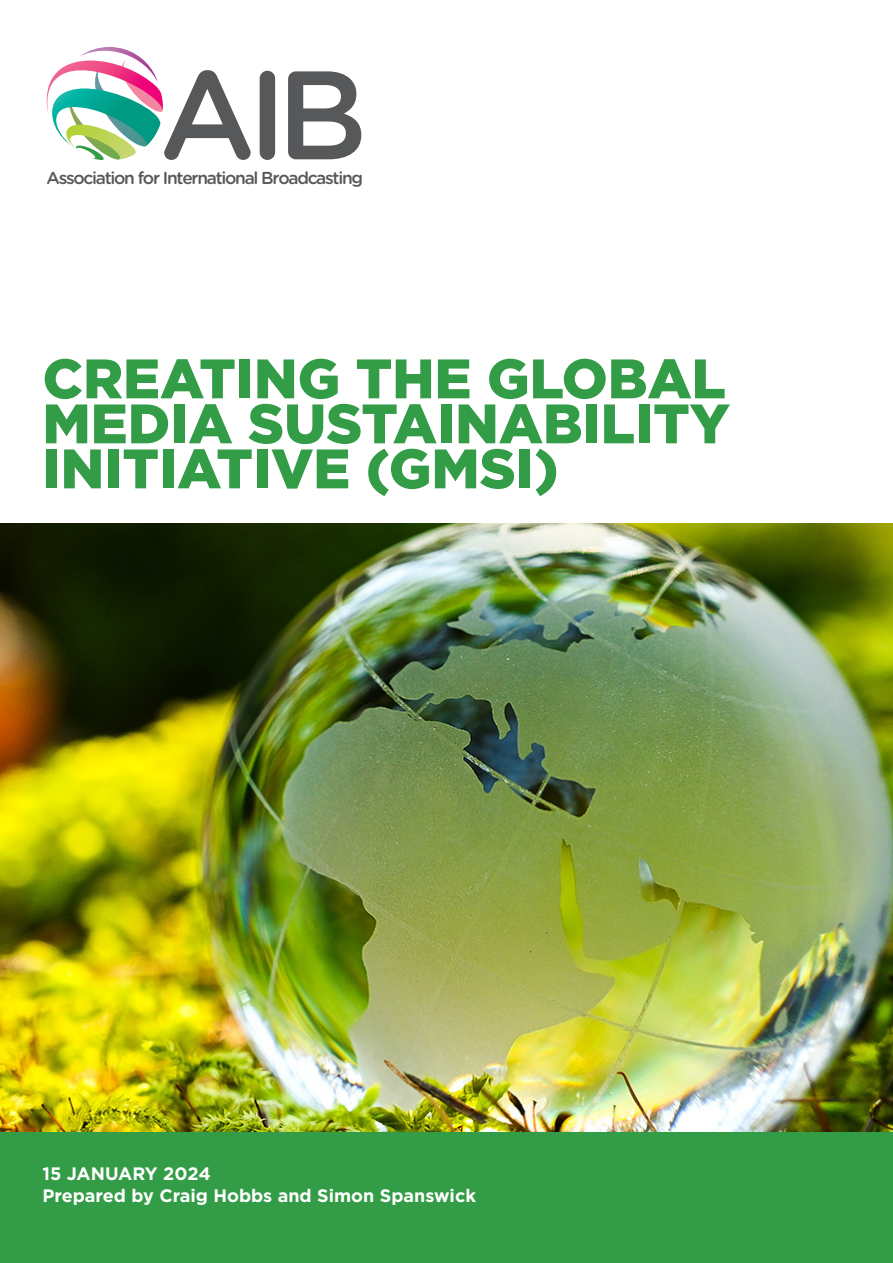
<style>
.page{position:relative;width:893px;height:1263px;background:#fff}
.page>*{position:absolute;margin:0;border:0;box-sizing:border-box;transform-origin:0 0}
.t1{font:500 125.55px "Gotham Rounded";color:#57585a}
.t2{font:900 55.5px/45px "Gotham";color:#339c46;text-align:justify}
.t3{font:700 18px "Gotham";color:#fff}
.t4{font:500 17.25px "Gotham Rounded";letter-spacing:-.075em;color:#57585a}
</style>
<div class="page">
<svg style="left:46px;top:47px;width:117px;height:113px"></svg>
<img style="left:0;top:523px;width:893px;height:609px">
<div style="left:0;top:1132px;width:893px;height:131px;background:#339c46"></div>
<p class="t1" style="left:159px;top:25px;width:210px">AIB</p>
<p class="t4" style="left:47px;top:165px;width:318px">Association for International Broadcasting</p>
<p class="t2" style="left:43px;top:356px;width:689px">CREATING THE GLOBAL MEDIA SUSTAINABILITY INITIATIVE (GMSI)</p>
<p class="t3" style="left:43px;top:1162px;width:170px">15 JANUARY 2024</p>
<p class="t3" style="left:43px;top:1183px;width:435px">Prepared by Craig Hobbs and Simon Spanswick</p>
</div>
